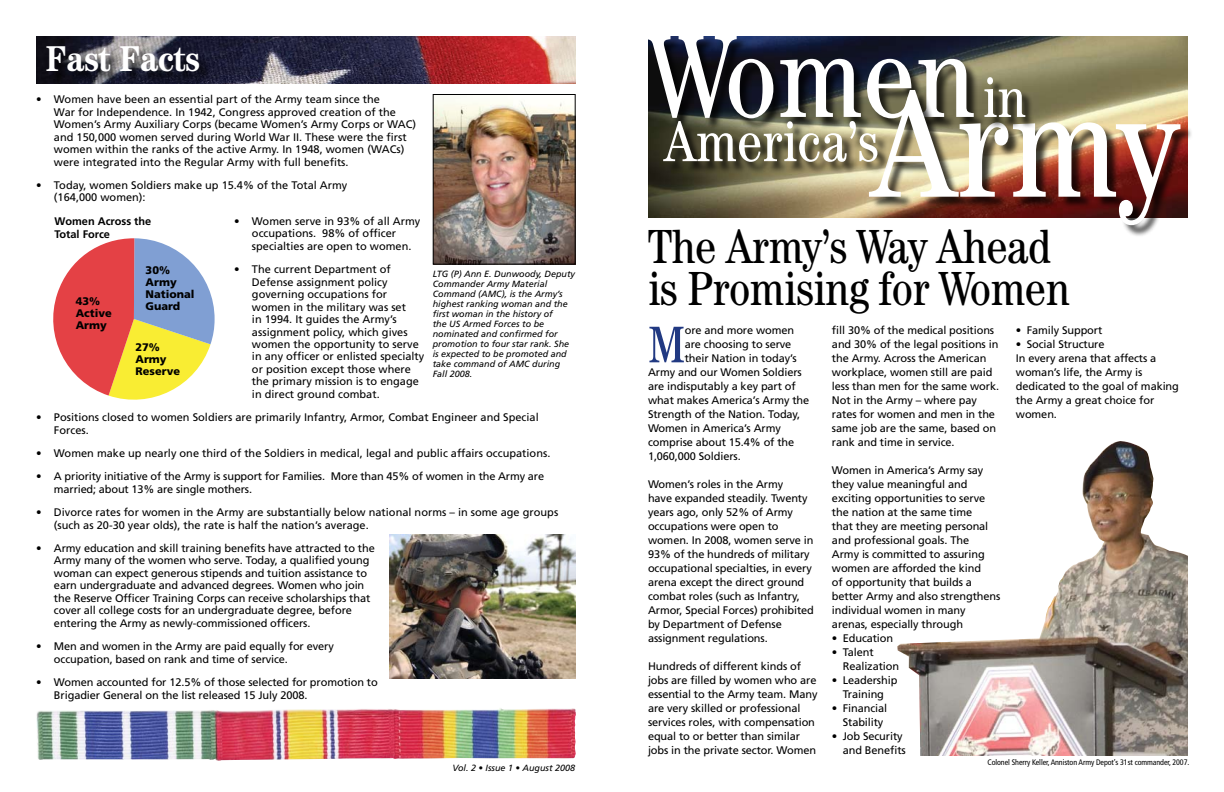
<style>
.page{position:relative;width:1224px;height:792px;background:#fff}
.page>*{position:absolute;margin:0;border:0;box-sizing:border-box;transform-origin:0 0}
.t1{font:condensed 151.6px "Century";color:#fff}
.t2{font:condensed 118.5px "Century";color:#fff}
.t3{font:condensed 57px "Century";color:#fff}
.t4{font:condensed 51.7px "Century";color:#213982}
.t5{font:condensed 48px/42px "Century";letter-spacing:-.01em;color:#000}
.t6{font:700 condensed 36px "Century";color:#fff}
.t7{font:11px/14px "Frutiger";letter-spacing:-.01em;color:#000}
.t8{font:900 11px/12px "Frutiger";color:#000}
.t9{font:700 11px/13.2px "Frutiger";color:#000}
.t10{font:italic 9px/10px "Frutiger";color:#000}
.t11{font:condensed 8px "Frutiger";letter-spacing:-.01em;color:#000}
</style>
<div class="page">
<img style="left:897px;top:441px;width:291px;height:315px">
<svg style="left:53px;top:238px;width:162px;height:162px"></svg>
<img style="left:36px;top:36px;width:540px;height:47px">
<img style="left:648px;top:36px;width:540px;height:182px">
<div style="left:648px;top:37px;width:338px;height:94px;background:#000;opacity:.75"></div>
<div style="left:871px;top:91px;width:322px;height:147px;background:#000;opacity:.75"></div>
<div style="left:665px;top:123px;width:224px;height:51px;background:#000;opacity:.75"></div>
<div style="left:986px;top:79px;width:51px;height:50px;background:#000;opacity:.75"></div>
<img style="left:36px;top:708px;width:464px;height:52px">
<div style="left:48px;top:48px;width:163px;height:36px;background:#000;opacity:.75"></div>
<img style="left:389px;top:534px;width:187px;height:144px">
<img style="left:435px;top:98px;width:139px;height:165px">
<div style="left:433px;top:94px;width:143px;height:171px;border:1px solid #000"></div>
<h3 class="t6" style="left:46px;top:38px;width:155px">Fast Facts</h3>
<p class="t7" style="left:54px;top:93px;width:364px;line-height:12.5px;text-indent:-18px">• Women have been an essential part of the Army team since the<br>War for Independence. In 1942, Congress approved creation of the Women’s Army Auxiliary Corps (became Women’s Army Corps or WAC) and 150,000 women served during World War II. These were the first women within the ranks of the active Army. In 1948, women (WACs) were integrated into the Regular Army with full benefits.</p>
<p class="t7" style="left:54px;top:179px;width:295px;line-height:12.5px;text-indent:-18px">• Today, women Soldiers make up 15.4% of the Total Army (164,000 women):</p>
<p class="t7" style="left:252px;top:215px;width:170px;line-height:12.5px;text-indent:-18px">• Women serve in 93% of all Army occupations. 98% of officer specialties are open to women.</p>
<p class="t7" style="left:252px;top:263px;width:174px;line-height:12.5px;text-indent:-18px">• The current Department of<br>Defense assignment policy governing occupations for women in the military was set<br>in 1994. It guides the Army’s assignment policy, which gives women the opportunity to serve in any officer or enlisted specialty or position except those where the primary mission is to engage in direct ground combat.</p>
<p class="t7" style="left:54px;top:411px;width:486px;line-height:12.5px;text-indent:-18px">• Positions closed to women Soldiers are primarily Infantry, Armor, Combat Engineer and Special<br>Forces.</p>
<p class="t7" style="left:36px;top:446px;width:516px">• Women make up nearly one third of the Soldiers in medical, legal and public affairs occupations.</p>
<p class="t7" style="left:54px;top:470px;width:492px;line-height:12.5px;text-indent:-18px">• A priority initiative of the Army is support for Families. More than 45% of women in the Army are married; about 13% are single mothers.</p>
<p class="t7" style="left:54px;top:506px;width:506px;line-height:12.5px;text-indent:-18px">• Divorce rates for women in the Army are substantially below national norms – in some age groups (such as 20-30 year olds), the rate is half the nation’s average.</p>
<p class="t7" style="left:54px;top:542px;width:322px;line-height:12.5px;text-indent:-18px">• Army education and skill training benefits have attracted to the Army many of the women who serve. Today, a qualified young woman can expect generous stipends and tuition assistance to earn undergraduate and advanced degrees. Women who join the Reserve Officer Training Corps can receive scholarships that cover all college costs for an undergraduate degree, before entering the Army as newly-commissioned officers.</p>
<p class="t7" style="left:54px;top:640px;width:281px;line-height:12.5px;text-indent:-18px">• Men and women in the Army are paid equally for every occupation, based on rank and time of service.</p>
<p class="t7" style="left:54px;top:676px;width:325px;line-height:12.5px;text-indent:-18px">• Women accounted for 12.5% of those selected for promotion to<br>Brigadier General on the list released 15 July 2008.</p>
<p class="t9" style="left:55px;top:215px;width:98px">Women Across the<br>Total Force</p>
<p class="t8" style="left:146px;top:264px;width:50px">30%<br>Army<br>National<br>Guard</p>
<p class="t10" style="left:433px;top:269px;width:144px">LTG (P) Ann E. Dunwoody, Deputy<br>Commander Army Material<br>Command (AMC), is the Army’s highest ranking woman and the first woman in the history of<br>the US Armed Forces to be nominated and confirmed for promotion to four star rank. She is expected to be promoted and take command of AMC during<br>Fall 2008.</p>
<p class="t8" style="left:76px;top:295px;width:38px">43%<br>Active<br>Army</p>
<p class="t8" style="left:136px;top:341px;width:46px">27%<br>Army<br>Reserve</p>
<p class="t10" style="left:452px;top:763px;width:124px">Vol. 2 • Issue 1 • August 2008</p>
<h2 class="t2" style="left:648px;top:7px;width:328px">Women</h2>
<h3 class="t3" style="left:983px;top:64px;width:45px">in</h3>
<h1 class="t1" style="left:872px;top:56px;width:308px">Army</h1>
<h3 class="t3" style="left:664px;top:108px;width:216px">America’s</h3>
<h3 class="t5" style="left:648px;top:225px;width:423px">The Army’s Way Ahead is Promising for Women</h3>
<h3 class="t4" style="left:648px;top:314px;width:39px">M</h3>
<p class="t7" style="left:685px;top:324px;width:111px">ore and more women</p>
<p class="t7" style="left:685px;top:338px;width:108px">are choosing to serve</p>
<p class="t7" style="left:685px;top:352px;width:113px">their Nation in today’s</p>
<p class="t7" style="left:648px;top:366px;width:155px">Army and our Women Soldiers</p>
<p class="t7" style="left:648px;top:380px;width:149px">are indisputably a key part of</p>
<p class="t7" style="left:648px;top:394px;width:163px">what makes America’s Army the</p>
<p class="t7" style="left:648px;top:408px;width:154px">Strength of the Nation. Today,</p>
<p class="t7" style="left:648px;top:422px;width:134px">Women in America’s Army</p>
<p class="t7" style="left:648px;top:436px;width:148px">comprise about 15.4% of the</p>
<p class="t7" style="left:648px;top:450px;width:94px">1,060,000 Soldiers.</p>
<p class="t7" style="left:648px;top:478px;width:167px">Women’s roles in the Army<br>have expanded steadily. Twenty years ago, only 52% of Army occupations were open to women. In 2008, women serve in<br>93% of the hundreds of military occupational specialties, in every arena except the direct ground combat roles (such as Infantry,<br>Armor, Special Forces) prohibited by Department of Defense assignment regulations.</p>
<p class="t7" style="left:648px;top:660px;width:171px">Hundreds of different kinds of jobs are filled by women who are essential to the Army team. Many are very skilled or professional services roles, with compensation equal to or better than similar jobs in the private sector. Women</p>
<p class="t7" style="left:832px;top:324px;width:169px">fill 30% of the medical positions and 30% of the legal positions in the Army. Across the American workplace, women still are paid less than men for the same work.<br>Not in the Army – where pay rates for women and men in the same job are the same, based on rank and time in service.</p>
<p class="t7" style="left:832px;top:464px;width:170px">Women in America’s Army say they value meaningful and exciting opportunities to serve the nation at the same time<br>that they are meeting personal and professional goals. The<br>Army is committed to assuring women are afforded the kind<br>of opportunity that builds a better Army and also strengthens individual women in many arenas, especially through</p>
<p class="t7" style="left:832px;top:632px;width:63px">• Education</p>
<p class="t7" style="left:843px;top:646px;width:58px;text-indent:-11px">• Talent<br>Realization</p>
<p class="t7" style="left:832px;top:674px;width:67px;text-align:center">• Leadership<br>Training</p>
<p class="t7" style="left:843px;top:702px;width:46px;text-indent:-11px">• Financial<br>Stability</p>
<p class="t7" style="left:832px;top:730px;width:75px;text-align:right">• Job Security and Benefits</p>
<p class="t7" style="left:1016px;top:324px;width:88px">• Family Support</p>
<p class="t7" style="left:1016px;top:338px;width:164px">• Social Structure<br>In every arena that affects a woman’s life, the Army is dedicated to the goal of making the Army a great choice for women.</p>
<p class="t11" style="left:988px;top:758px;width:203px">Colonel Sherry Keller, Anniston Army Depot’s 31st commander, 2007.</p>
</div>
